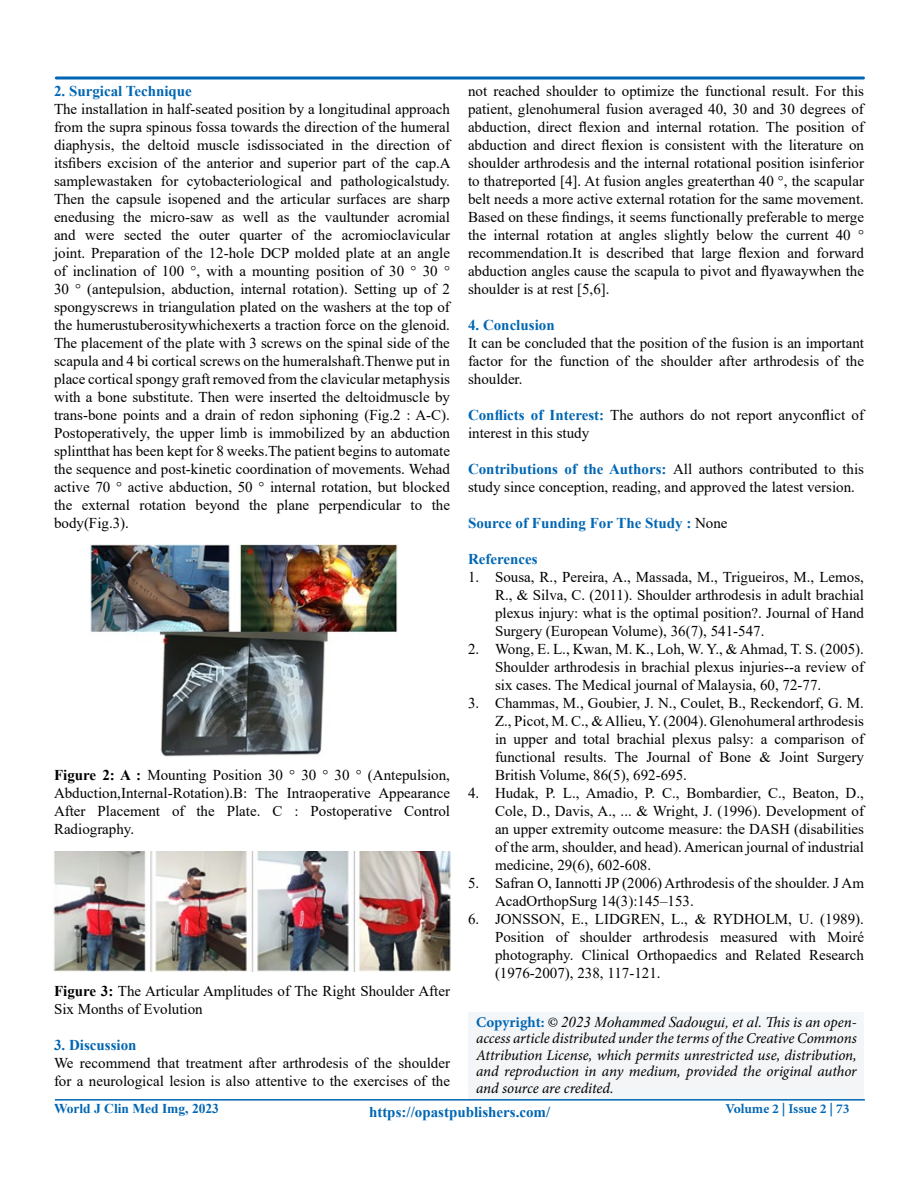
<style>
.page{position:relative;width:918px;height:1188px;background:#fff}
.page>*{position:absolute;margin:0;border:0;box-sizing:border-box;transform-origin:0 0}
.t1{font:15px/18px "Times New Roman";color:#000;text-align:justify}
.t2{font:italic 15px/16.5px "Minion Pro";letter-spacing:-.01em;color:#000;text-align:justify}
.t3{font:700 15px "Times New Roman";color:#0066b3}
.t4{font:italic 15px "Times New Roman";color:#000}
.t5{font:700 13.5px "Times New Roman";color:#0066b3}
.t6{font:700 13.5px "Minion Pro";color:#0066b3}
.s1{font-weight:700}
.s2{font-weight:700;color:#0066b3}
.s3{font-weight:400;color:#000}
.s4{font-family:"Minion Pro";font-weight:700;font-style:normal;color:#0066b3}
.s5{font-family:"Minion Pro"}
</style>
<div class="page">
<hr style="left:55px;top:1099px;width:810px;height:2px;background:#0066b3">
<div style="left:55px;top:76px;width:810px;height:4px;border:2px solid #0066b3"></div>
<img style="left:90px;top:545px;width:307px;height:211px">
<img style="left:53px;top:852px;width:398px;height:120px">
<div style="left:455px;top:1002px;width:423px;height:99px;background:#f3f5f7"></div>
<p class="t3" style="left:54px;top:80px;width:139px">2. Surgical Technique</p>
<p class="t1" style="left:54px;top:99px;width:398px">The installation in half-seated position by a longitudinal approach from the supra spinous fossa towards the direction of the humeral diaphysis, the deltoid muscle isdissociated in the direction of itsfibers excision of the anterior and superior part of the cap.A samplewastaken for cytobacteriological and pathologicalstudy.<br>Then the capsule isopened and the articular surfaces are sharp enedusing the micro-saw as well as the vaultunder acromial and were sected the outer quarter of the acromioclavicular joint. Preparation of the 12-hole DCP molded plate at an angle of inclination of 100 °, with a mounting position of 30 ° 30 ° 30 ° (antepulsion, abduction, internal rotation). Setting up of 2 spongyscrews in triangulation plated on the washers at the top of the humerustuberositywhichexerts a traction force on the glenoid.<br>The placement of the plate with 3 screws on the spinal side of the scapula and 4 bi cortical screws on the humeralshaft.Thenwe put in place cortical spongy graft removed from the clavicular metaphysis with a bone substitute. Then were inserted the deltoidmuscle by trans-bone points and a drain of redon siphoning (Fig.2 : A-C).<br>Postoperatively, the upper limb is immobilized by an abduction splintthat has been kept for 8 weeks.The patient begins to automate the sequence and post-kinetic coordination of movements. Wehad active 70 ° active abduction, 50 ° internal rotation, but blocked the external rotation beyond the plane perpendicular to the body(Fig.3).</p>
<p class="t1" style="left:54px;top:765px;width:398px"><span class="s1">Figure 2: A :</span> Mounting Position 30 ° 30 ° 30 ° (Antepulsion, Abduction,Internal-Rotation).B: The Intraoperative Appearance After Placement of the Plate. C : Postoperative Control Radiography.</p>
<p class="t1" style="left:54px;top:981px;width:398px"><span class="s1">Figure 3:</span> The Articular Amplitudes of The Right Shoulder After<br>Six Months of Evolution</p>
<p class="t3" style="left:54px;top:1034px;width:84px">3. Discussion</p>
<p class="t1" style="left:54px;top:1053px;width:398px">We recommend that treatment after arthrodesis of the shoulder for a neurological lesion is also attentive to the exercises of the</p>
<p class="t1" style="left:468px;top:82px;width:398px">not reached shoulder to optimize the functional result. For this patient, glenohumeral fusion averaged 40, 30 and 30 degrees of abduction, direct flexion and internal rotation. The position of abduction and direct flexion is consistent with the literature on shoulder arthrodesis and the internal rotational position isinferior to thatreported [4]. At fusion angles greaterthan 40 °, the scapular belt needs a more active external rotation for the same movement.<br>Based on these findings, it seems functionally preferable to merge the internal rotation at angles slightly below the current 40 ° recommendation.It is described that large flexion and forward abduction angles cause the scapula to pivot and flyawaywhen the shoulder is at rest [5,6].</p>
<p class="t3" style="left:468px;top:314px;width:88px">4. Conclusion</p>
<p class="t1" style="left:468px;top:334px;width:398px">It can be concluded that the position of the fusion is an important factor for the function of the shoulder after arthrodesis of the shoulder.</p>
<p class="t1" style="left:468px;top:406px;width:398px"><span class="s2">Conflicts of Interest:</span> The authors do not report anyconflict of interest in this study</p>
<p class="t1" style="left:468px;top:460px;width:398px"><span class="s2">Contributions of the Authors:</span> All authors contributed to this study since conception, reading, and approved the latest version.</p>
<p class="t3" style="left:468px;top:512px;width:261px">Source of Funding For The Study : <span class="s3">None</span></p>
<p class="t3" style="left:468px;top:548px;width:71px">References</p>
<p class="t1" style="left:495px;top:568px;width:371px;text-indent:-27px">1. Sousa, R., Pereira, A., Massada, M., Trigueiros, M., Lemos, R., &amp; Silva, C. (2011). Shoulder arthrodesis in adult brachial plexus injury: what is the optimal position?. Journal of Hand Surgery (European Volume), 36(7), 541-547.</p>
<p class="t1" style="left:495px;top:640px;width:371px;text-indent:-27px">2. Wong, E. L., Kwan, M. K., Loh, W. Y., &amp; Ahmad, T. S. (2005).<br>Shoulder arthrodesis in brachial plexus injuries--a review of six cases. The Medical journal of Malaysia, 60, 72-77.</p>
<p class="t1" style="left:495px;top:694px;width:371px;text-indent:-27px">3. Chammas, M., Goubier, J. N., Coulet, B., Reckendorf, G. M.<br>Z., Picot, M. C., &amp; Allieu, Y. (2004). Glenohumeral arthrodesis in upper and total brachial plexus palsy: a comparison of functional results. The Journal of Bone &amp; Joint Surgery British Volume, 86(5), 692-695.</p>
<p class="t1" style="left:495px;top:784px;width:371px;text-indent:-27px">4. Hudak, P. L., Amadio, P. C., Bombardier, C., Beaton, D., Cole, D., Davis, A., ... &amp; Wright, J. (1996). Development of an upper extremity outcome measure: the DASH (disabilities of the arm, shoulder, and head). American journal of industrial medicine, 29(6), 602-608.</p>
<p class="t1" style="left:495px;top:874px;width:371px;text-indent:-27px">5. Safran O, Iannotti JP (2006) Arthrodesis of the shoulder. J Am<br>AcadOrthopSurg 14(3):145–153.</p>
<p class="t1" style="left:495px;top:910px;width:371px;text-indent:-27px">6. JONSSON, E., LIDGREN, L., &amp; RYDHOLM, U. (1989).<br>Position of shoulder arthrodesis measured with Moiré photography. Clinical Orthopaedics and Related Research (1976-2007), 238, 117-121.</p>
<p class="t4" style="left:476px;top:1011px;width:382px"><span class="s4">Copyright:</span> <span class="s5">©</span> 2023 Mohammed Sadougui, et al<span class="s5">. This is an open-</span></p>
<p class="t2" style="left:476px;top:1030px;width:382px">access article distributed under the terms of the Creative Commons Attribution License, which permits unrestricted use, distribution, and reproduction in any medium, provided the original author and source are credited.</p>
<p class="t5" style="left:54px;top:1098px;width:167px">World J Clin Med Img, 2023</p>
<p class="t3" style="left:369px;top:1101px;width:183px">https://opastpublishers.com/</p>
<p class="t6" style="left:725px;top:1100px;width:126px">Volume 2 | Issue 2 | 73</p>
</div>
